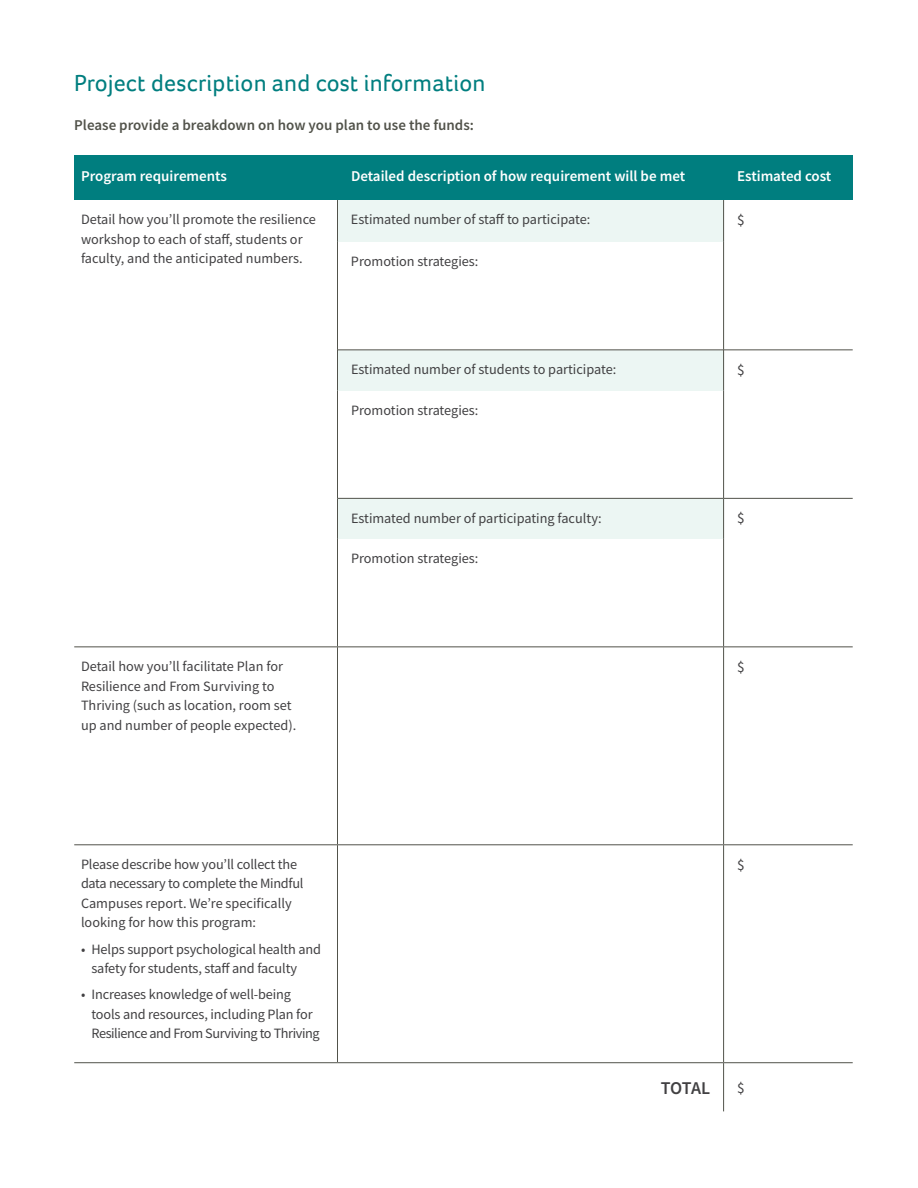
<style>
.page{position:relative;width:918px;height:1188px;background:#fff}
.page>*{position:absolute;margin:0;border:0;box-sizing:border-box;transform-origin:0 0}
.t1{font:24px "Foco";letter-spacing:.01em;color:#007e7f}
.t2{font:600 18px "Source Sans Pro";letter-spacing:-.025em;color:#414042}
.t3{font:600 15px "Source Sans Pro";color:#fff}
.t4{font:600 15px "Source Sans Pro";color:#51524a}
.t5{font:15px "Source Sans Pro";color:#414042}
.t6{font:14.25px/19.5px "Source Sans Pro";letter-spacing:-.01em;color:#414042}
</style>
<div class="page">
<div style="left:74px;top:156px;width:264px;height:44px;background:#007e7f"></div>
<div style="left:338px;top:156px;width:386px;height:44px;background:#007e7f"></div>
<div style="left:724px;top:156px;width:129px;height:44px;background:#007e7f"></div>
<div style="left:338px;top:200px;width:386px;height:42px;background:#ecf6f3"></div>
<div style="left:338px;top:350px;width:386px;height:40px;background:#ecf6f3"></div>
<div style="left:338px;top:498px;width:386px;height:41px;background:#ecf6f3"></div>
<hr style="left:338px;top:349px;width:385px;height:1px;background:#51524a">
<hr style="left:724px;top:349px;width:129px;height:1px;background:#51524a">
<hr style="left:724px;top:498px;width:129px;height:1px;background:#51524a">
<hr style="left:338px;top:498px;width:385px;height:1px;background:#51524a">
<hr style="left:337px;top:200px;width:1px;height:42px;background:#51524a">
<hr style="left:723px;top:200px;width:1px;height:42px;background:#51524a">
<hr style="left:337px;top:242px;width:1px;height:108px;background:#51524a">
<hr style="left:723px;top:242px;width:1px;height:108px;background:#51524a">
<hr style="left:337px;top:350px;width:1px;height:40px;background:#51524a">
<hr style="left:723px;top:350px;width:1px;height:40px;background:#51524a">
<hr style="left:337px;top:390px;width:1px;height:108px;background:#51524a">
<hr style="left:723px;top:390px;width:1px;height:108px;background:#51524a">
<hr style="left:337px;top:498px;width:1px;height:41px;background:#51524a">
<hr style="left:723px;top:498px;width:1px;height:41px;background:#51524a">
<hr style="left:337px;top:539px;width:1px;height:107px;background:#51524a">
<hr style="left:723px;top:539px;width:1px;height:107px;background:#51524a">
<hr style="left:337px;top:647px;width:1px;height:197px;background:#51524a">
<hr style="left:723px;top:647px;width:1px;height:197px;background:#51524a">
<hr style="left:337px;top:845px;width:1px;height:217px;background:#51524a">
<hr style="left:723px;top:845px;width:1px;height:217px;background:#51524a">
<hr style="left:74px;top:646px;width:264px;height:1px;background:#51524a">
<hr style="left:338px;top:646px;width:386px;height:1px;background:#51524a">
<hr style="left:724px;top:646px;width:129px;height:1px;background:#51524a">
<hr style="left:74px;top:844px;width:264px;height:1px;background:#51524a">
<hr style="left:338px;top:844px;width:386px;height:1px;background:#51524a">
<hr style="left:724px;top:844px;width:129px;height:1px;background:#51524a">
<hr style="left:74px;top:1062px;width:264px;height:1px;background:#51524a">
<hr style="left:338px;top:1062px;width:386px;height:1px;background:#51524a">
<hr style="left:724px;top:1062px;width:129px;height:1px;background:#51524a">
<hr style="left:723px;top:1063px;width:1px;height:48px;background:#51524a">
<h2 class="t1" style="left:74px;top:67px;width:413px">Project description and cost information</h2>
<h3 class="t4" style="left:74px;top:115px;width:401px">Please provide a breakdown on how you plan to use the funds:</h3>
<p class="t3" style="left:81px;top:166px;width:148px">Program requirements</p>
<p class="t3" style="left:351px;top:166px;width:336px">Detailed description of how requirement will be met</p>
<p class="t3" style="left:737px;top:166px;width:96px">Estimated cost</p>
<p class="t6" style="left:81px;top:210px;width:236px">Detail how you’ll promote the resilience workshop to each of staff, students or faculty, and the anticipated numbers.</p>
<p class="t6" style="left:351px;top:210px;width:241px">Estimated number of staff to participate:</p>
<p class="t5" style="left:737px;top:210px;width:9px">$</p>
<p class="t6" style="left:351px;top:251px;width:129px">Promotion strategies:</p>
<p class="t6" style="left:351px;top:359px;width:267px">Estimated number of students to participate:</p>
<p class="t6" style="left:351px;top:400px;width:129px">Promotion strategies:</p>
<p class="t6" style="left:351px;top:508px;width:252px">Estimated number of participating faculty:</p>
<p class="t6" style="left:351px;top:548px;width:129px">Promotion strategies:</p>
<p class="t5" style="left:737px;top:360px;width:9px">$</p>
<p class="t5" style="left:737px;top:509px;width:9px">$</p>
<p class="t6" style="left:81px;top:656px;width:217px">Detail how you’ll facilitate Plan for Resilience and From Surviving to Thriving (such as location, room set up and number of people expected).</p>
<p class="t5" style="left:737px;top:657px;width:9px">$</p>
<p class="t6" style="left:81px;top:854px;width:224px">Please describe how you’ll collect the data necessary to complete the Mindful Campuses report. We’re specifically looking for how this program:</p>
<p class="t6" style="left:92px;top:939px;width:231px;text-indent:-11px">• Helps support psychological health and safety for students, staff and faculty</p>
<p class="t6" style="left:92px;top:985px;width:230px;text-indent:-11px">• Increases knowledge of well-being tools and resources, including Plan for<br>Resilience and From Surviving to Thriving</p>
<p class="t5" style="left:737px;top:855px;width:9px">$</p>
<p class="t2" style="left:661px;top:1076px;width:51px">TOTAL</p>
<p class="t5" style="left:737px;top:1078px;width:9px">$</p>
</div>
